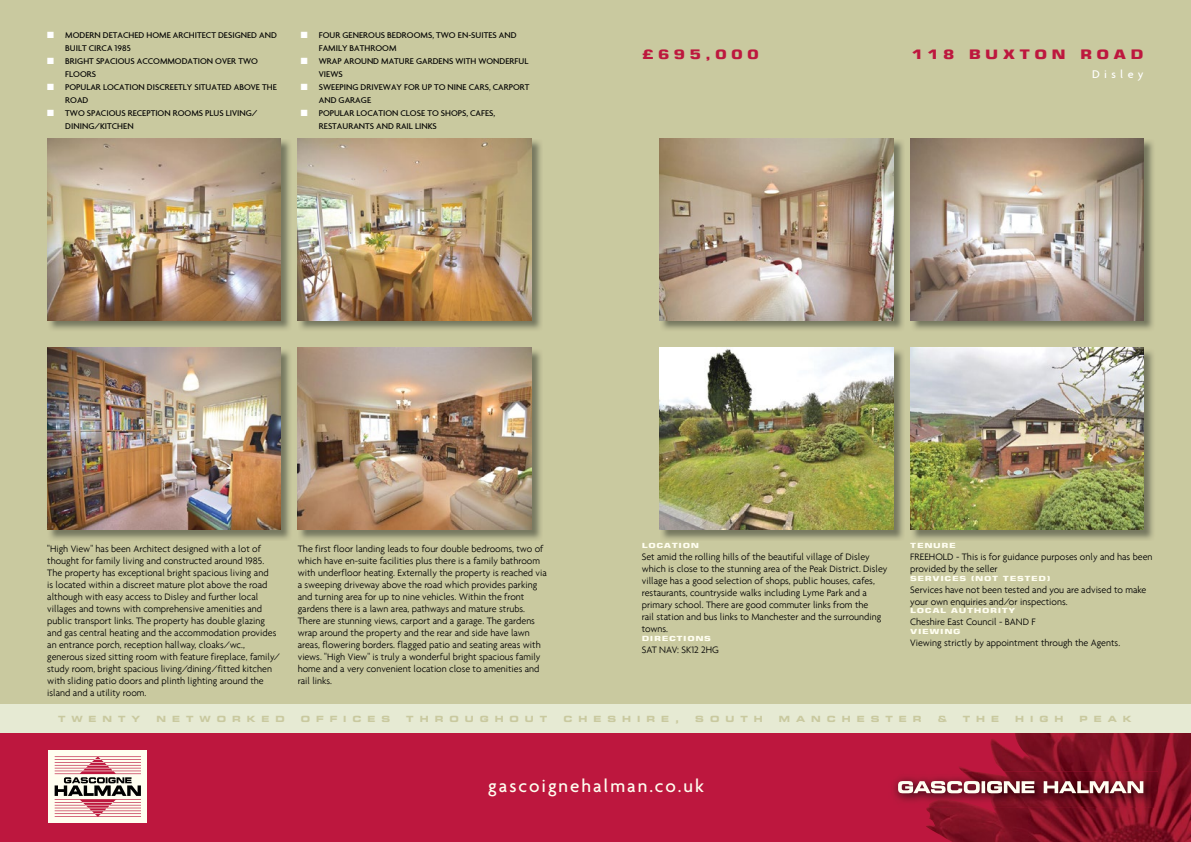
<style>
.page{position:relative;width:1191px;height:842px;background:#fff}
.page>*{position:absolute;margin:0;border:0;box-sizing:border-box;transform-origin:0 0}
.t1{font:500 19px "Agenda";letter-spacing:.1em;color:#fffef0}
.t2{font:700 13px "Square 721 BT";letter-spacing:.255em;color:#bd173e;scale:1.3 1}
.t3{font:500 12px "Agenda";letter-spacing:.36em;color:#fff}
.t4{font:300 10px/12px "Agenda";color:#000}
.t5{font:500 9px/13px "Agenda";color:#000}
.t6{font:700 expanded 8.5px "Square 721 BT";letter-spacing:.705em;color:#c9c99f}
.t7{font:700 7px "Square 721 BT";letter-spacing:.06em;color:#fffef0;scale:1.4 1}
.s1{color:#fff}
</style>
<div class="page">
<div style="left:0;top:723px;width:1191px;height:119px;background:#bd173e"></div>
<img style="left:926px;top:733px;width:254px;height:93px">
<img style="left:894px;top:777px;width:32px;height:25px">
<img style="left:926px;top:771px;width:232px;height:37px">
<svg style="left:898px;top:781px;width:81px;height:12px"></svg>
<svg style="left:981px;top:781px;width:4px;height:12px"></svg>
<svg style="left:987px;top:781px;width:47px;height:12px"></svg>
<svg style="left:1043px;top:781px;width:100px;height:12px"></svg>
<div style="left:0;top:0;width:1191px;height:706px;background:#c9c99f"></div>
<div style="left:0;top:705px;width:1191px;height:28px;background:#e6ead3"></div>
<div style="left:49px;top:750px;width:98px;height:73px;background:#fffef0"></div>
<svg style="left:55px;top:756px;width:86px;height:61px"></svg>
<img style="left:48px;top:140px;width:242px;height:190px">
<img style="left:47px;top:139px;width:234px;height:181px">
<img style="left:298px;top:139px;width:243px;height:191px">
<img style="left:298px;top:139px;width:233px;height:181px">
<img style="left:48px;top:350px;width:242px;height:190px">
<img style="left:47px;top:348px;width:234px;height:181px">
<img style="left:298px;top:349px;width:243px;height:191px">
<img style="left:298px;top:348px;width:233px;height:181px">
<img style="left:911px;top:139px;width:242px;height:191px">
<img style="left:910px;top:139px;width:233px;height:181px">
<img style="left:660px;top:139px;width:243px;height:191px">
<img style="left:660px;top:139px;width:233px;height:181px">
<img style="left:911px;top:349px;width:242px;height:191px">
<img style="left:910px;top:348px;width:233px;height:181px">
<img style="left:660px;top:349px;width:243px;height:191px">
<img style="left:660px;top:348px;width:233px;height:181px">
<p class="t5" style="left:65px;top:29px;width:213px;text-indent:-18px"><span class="s1">■</span> MODERN DETACHED HOME ARCHITECT DESIGNED AND<br>BUILT CIRCA 1985</p>
<p class="t5" style="left:65px;top:55px;width:194px;text-indent:-18px"><span class="s1">■</span> BRIGHT SPACIOUS ACCOMMODATION OVER TWO<br>FLOORS</p>
<p class="t5" style="left:65px;top:81px;width:213px;text-indent:-18px"><span class="s1">■</span> POPULAR LOCATION DISCREETLY SITUATED ABOVE THE<br>ROAD</p>
<p class="t5" style="left:65px;top:107px;width:194px;text-indent:-18px"><span class="s1">■</span> TWO SPACIOUS RECEPTION ROOMS PLUS LIVING/<br>DINING/KITCHEN</p>
<p class="t5" style="left:319px;top:29px;width:199px;text-indent:-18px"><span class="s1">■</span> FOUR GENEROUS BEDROOMS, TWO EN-SUITES AND<br>FAMILY BATHROOM</p>
<p class="t5" style="left:319px;top:55px;width:211px;text-indent:-18px"><span class="s1">■</span> WRAP AROUND MATURE GARDENS WITH WONDERFUL<br>VIEWS</p>
<p class="t5" style="left:319px;top:81px;width:212px;text-indent:-18px"><span class="s1">■</span> SWEEPING DRIVEWAY FOR UP TO NINE CARS, CARPORT<br>AND GARAGE</p>
<p class="t5" style="left:319px;top:107px;width:178px;text-indent:-18px"><span class="s1">■</span> POPULAR LOCATION CLOSE TO SHOPS, CAFES,<br>RESTAURANTS AND RAIL LINKS</p>
<h2 class="t2" style="left:642px;top:47px;width:91px">£695,000</h2>
<h2 class="t2" style="left:911px;top:47px;width:180px">118 BUXTON ROAD</h2>
<p class="t3" style="left:1092px;top:67px;width:53px">Disley</p>
<p class="t4" style="left:47px;top:543px;width:234px">"High View" has been Architect designed with a lot of thought for family living and constructed around 1985.<br>The property has exceptional bright spacious living and<br>is located within a discreet mature plot above the road although with easy access to Disley and further local villages and towns with comprehensive amenities and public transport links. The property has double glazing and gas central heating and the accommodation provides an entrance porch, reception hallway, cloaks/wc., generous sized sitting room with feature fireplace, family/ study room, bright spacious living/dining/fitted kitchen with sliding patio doors and plinth lighting around the island and a utility room.</p>
<p class="t4" style="left:298px;top:543px;width:251px">The first floor landing leads to four double bedrooms, two of which have en-suite facilities plus there is a family bathroom with underfloor heating. Externally the property is reached via a sweeping driveway above the road which provides parking and turning area for up to nine vehicles. Within the front gardens there is a lawn area, pathways and mature strubs.<br>There are stunning views, carport and a garage. The gardens wrap around the property and the rear and side have lawn areas, flowering borders. flagged patio and seating areas with views. "High View" is truly a wonderful bright spacious family home and a very convenient location close to amenities and rail links.</p>
<p class="t7" style="left:642px;top:542px;width:42px">LOCATION</p>
<p class="t4" style="left:642px;top:551px;width:247px">Set amid the rolling hills of the beautiful village of Disley which is close to the stunning area of the Peak District. Disley village has a good selection of shops, public houses, cafes, restaurants, countryside walks including Lyme Park and a primary school. There are good commuter links from the<br>rail station and bus links to Manchester and the surrounding towns.</p>
<p class="t7" style="left:642px;top:634px;width:51px">DIRECTIONS</p>
<p class="t4" style="left:642px;top:643px;width:79px">SAT NAV: SK12 2HG</p>
<p class="t7" style="left:910px;top:542px;width:34px">TENURE</p>
<p class="t4" style="left:910px;top:551px;width:244px">FREEHOLD - This is for guidance purposes only and has been provided by the seller</p>
<p class="t7" style="left:910px;top:574px;width:102px">SERVICES (NOT TESTED)</p>
<p class="t4" style="left:910px;top:583px;width:238px">Services have not been tested and you are advised to make your own enquiries and/or inspections.</p>
<p class="t7" style="left:910px;top:606px;width:77px">LOCAL AUTHORITY</p>
<p class="t4" style="left:910px;top:616px;width:127px">Cheshire East Council - BAND F</p>
<p class="t7" style="left:910px;top:627px;width:37px">VIEWING</p>
<p class="t4" style="left:910px;top:636px;width:211px">Viewing strictly by appointment through the Agents.</p>
<p class="t6" style="left:58px;top:714px;width:84px">TWENTY</p>
<p class="t6" style="left:156px;top:714px;width:130px">NETWORKED</p>
<p class="t6" style="left:301px;top:714px;width:91px">OFFICES</p>
<p class="t6" style="left:406px;top:714px;width:143px">THROUGHOUT</p>
<p class="t6" style="left:563px;top:714px;width:117px">CHESHIRE,</p>
<p class="t6" style="left:695px;top:714px;width:69px">SOUTH</p>
<p class="t6" style="left:779px;top:714px;width:144px">MANCHESTER</p>
<p class="t6" style="left:937px;top:714px;width:10px">&amp;</p>
<p class="t6" style="left:962px;top:714px;width:38px">THE</p>
<p class="t6" style="left:1015px;top:714px;width:50px">HIGH</p>
<p class="t6" style="left:1079px;top:714px;width:54px">PEAK</p>
<h1 class="t1" style="left:488px;top:774px;width:217px">gascoignehalman.co.uk</h1>
</div>
